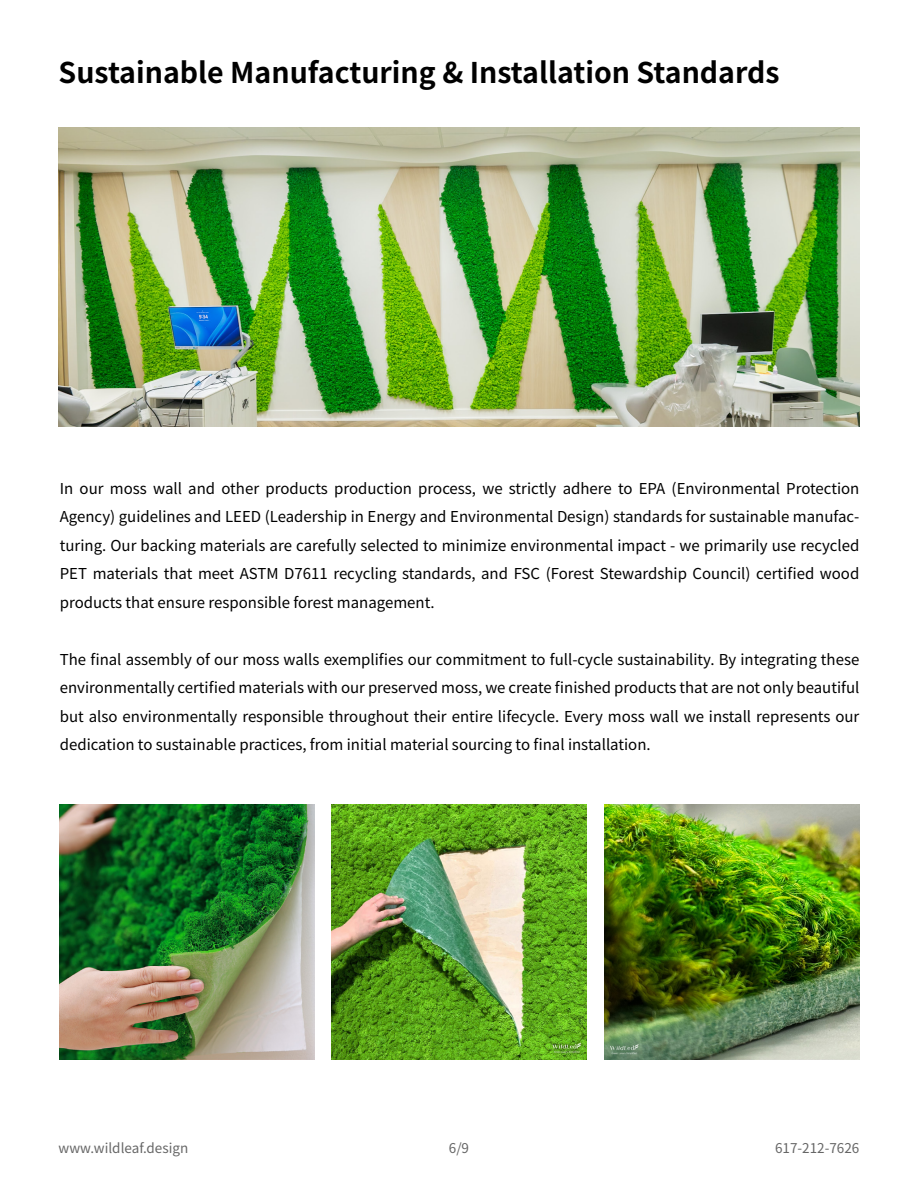
<style>
.page{position:relative;width:918px;height:1188px;background:#fff}
.page>*{position:absolute;margin:0;border:0;box-sizing:border-box;transform-origin:0 0}
.t1{font:700 28.5px "Source Han Sans CN";color:#000}
.t2{font:15px/28.5px "Source Han Sans CN";color:#000;text-align:justify}
.t3{font:13.5px "Source Han Sans CN";color:#666}
</style>
<div class="page">
<img style="left:59px;top:128px;width:800px;height:299px">
<img style="left:332px;top:805px;width:254px;height:254px">
<img style="left:60px;top:805px;width:255px;height:254px">
<img style="left:605px;top:805px;width:254px;height:254px">
<h1 class="t1" style="left:59px;top:56px;width:723px">Sustainable Manufacturing &amp; Installation Standards</h1>
<p class="t2" style="left:60px;top:474px;width:801px">In our moss wall and other products production process, we strictly adhere to EPA (Environmental Protection Agency) guidelines and LEED (Leadership in Energy and Environmental Design) standards for sustainable manufac&shy;turing. Our backing materials are carefully selected to minimize environmental impact - we primarily use recycled PET materials that meet ASTM D7611 recycling standards, and FSC (Forest Stewardship Council) certified wood products that ensure responsible forest management.</p>
<p class="t2" style="left:60px;top:645px;width:801px">The final assembly of our moss walls exemplifies our commitment to full-cycle sustainability. By integrating these environmentally certified materials with our preserved moss, we create finished products that are not only beautiful but also environmentally responsible throughout their entire lifecycle. Every moss wall we install represents our dedication to sustainable practices, from initial material sourcing to final installation.</p>
<p class="t3" style="left:59px;top:1140px;width:131px">www.wildleaf.design</p>
<p class="t3" style="left:449px;top:1140px;width:22px">6/9</p>
<p class="t3" style="left:775px;top:1140px;width:86px">617-212-7626</p>
</div>
